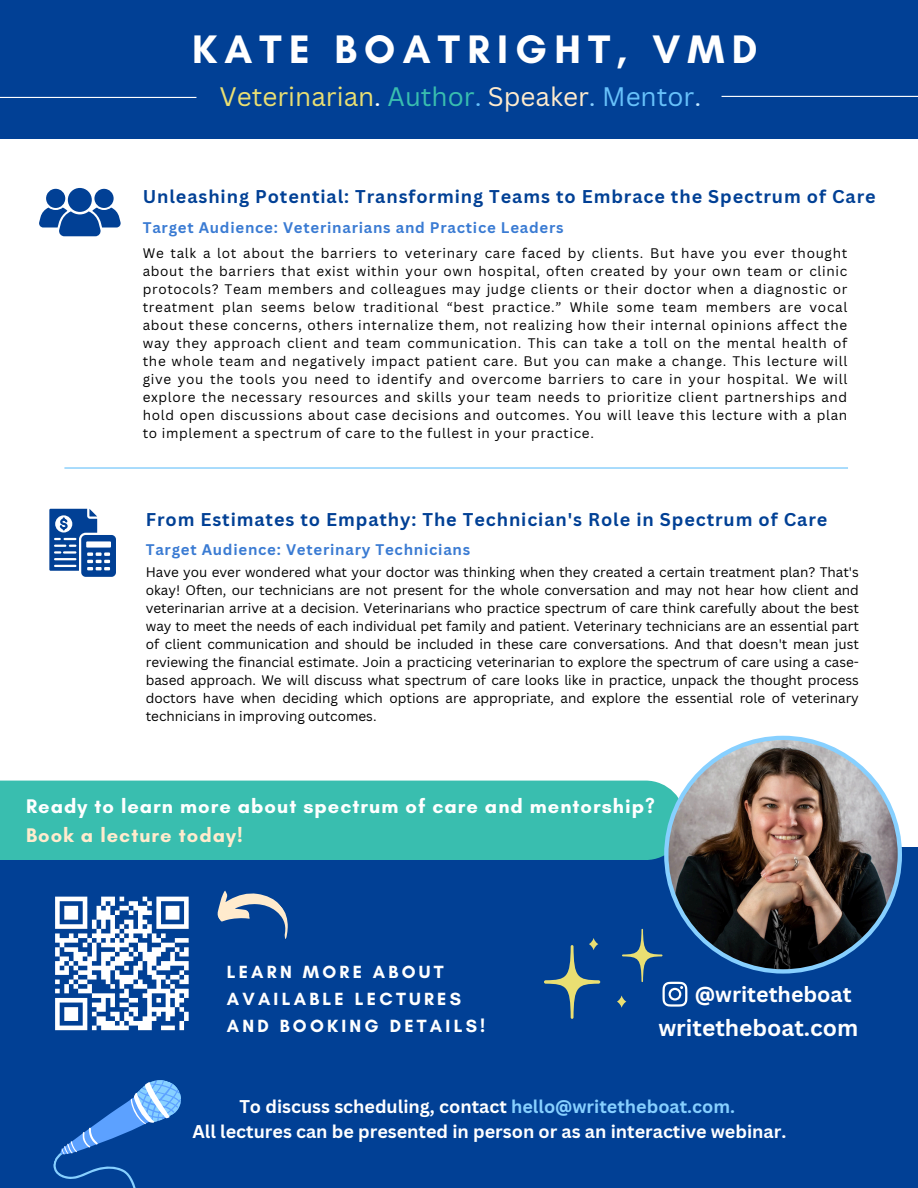
<style>
.page{position:relative;width:918px;height:1188px;background:#fff}
.page>*{position:absolute;margin:0;border:0;box-sizing:border-box;transform-origin:0 0}
.t1{font:700 40.5px "Glacial Indifference";letter-spacing:.18em;color:#fff}
.t2{font:26.1px "Canva Sans";color:#eadf72}
.t3{font:700 22.8px "Canva Sans";color:#fff}
.t4{font:700 21.3px "Canva Sans";color:#fff}
.t5{font:700 20.1px/29.2px "Glacial Indifference";letter-spacing:.05em;color:#fff}
.t6{font:700 18px "Canva Sans";letter-spacing:.05em;color:#014095}
.t7{font:700 18px/24.8px "Canva Sans";color:#fff;text-align:center}
.t8{font:700 18px/27px "Glacial Indifference";letter-spacing:.18em;color:#fff}
.t9{font:700 15px "Canva Sans";letter-spacing:.05em;color:#3a7bd3}
.t10{font:13.5px/18px "Canva Sans";letter-spacing:.025em;color:#000;text-align:justify}
.s1{color:#fff}
.s2{color:#39beaf}
.s3{color:#67c1fa}
.s4{color:#ffebcd}
.s5{color:#87d0ff}
.s6{color:#c6e9ff}
</style>
<div class="page">
<div style="left:0;top:0;width:918px;height:138px;background:#014095"></div>
<hr style="left:722px;top:96px;width:196px;height:1px;background:#fff">
<hr style="left:0;top:97px;width:196px;height:1px;background:#fff">
<hr style="left:64px;top:467px;width:784px;height:2px;background:#67c1fa">
<div style="left:68px;top:188px;width:24px;height:24px;background:#014095;border-radius:50%"></div>
<div style="left:46px;top:189px;width:19px;height:19px;background:#014095;border-radius:50%"></div>
<div style="left:94px;top:189px;width:20px;height:19px;background:#014095;border-radius:50%"></div>
<svg style="left:39px;top:208px;width:82px;height:28px"></svg>
<svg style="left:49px;top:509px;width:67px;height:68px"></svg>
<div style="left:0;top:847px;width:918px;height:341px;background:#014095"></div>
<svg style="left:55px;top:896px;width:134px;height:135px"></svg>
<svg style="left:217px;top:890px;width:71px;height:49px"></svg>
<svg style="left:544px;top:945px;width:56px;height:74px"></svg>
<svg style="left:622px;top:929px;width:65px;height:77px"></svg>
<svg style="left:617px;top:996px;width:9px;height:12px"></svg>
<svg style="left:589px;top:938px;width:9px;height:12px"></svg>
<div style="left:0;top:781px;width:664px;height:79px;background:#39beaf"></div>
<img style="left:664px;top:736px;width:238px;height:238px">
<svg style="left:53px;top:1080px;width:128px;height:108px"></svg>
<p class="t1" style="left:192px;top:25px;width:567px">KATE BOATRIGHT, VMD</p>
<h1 class="t2" style="left:220px;top:78px;width:483px">Veterinarian<span class="s1">.</span> <span class="s2">Author</span><span class="s3">.</span> <span class="s4">Speaker</span><span class="s5">.</span> <span class="s3">Mentor</span><span class="s6">.</span></h1>
<p class="t6" style="left:143px;top:184px;width:735px">Unleashing Potential: Transforming Teams to Embrace the Spectrum of Care</p>
<p class="t9" style="left:143px;top:217px;width:422px">Target Audience: Veterinarians and Practice Leaders</p>
<h2 class="t10" style="left:143px;top:243px;width:706px">We talk a lot about the barriers to veterinary care faced by clients. But have you ever thought about the barriers that exist within your own hospital, often created by your own team or clinic protocols? Team members and colleagues may judge clients or their doctor when a diagnostic or treatment plan seems below traditional “best practice.” While some team members are vocal about these concerns, others internalize them, not realizing how their internal opinions affect the way they approach client and team communication. This can take a toll on the mental health of the whole team and negatively impact patient care. But you can make a change. This lecture will give you the tools you need to identify and overcome barriers to care in your hospital. We will explore the necessary resources and skills your team needs to prioritize client partnerships and hold open discussions about case decisions and outcomes. You will leave this lecture with a plan to implement a spectrum of care to the fullest in your practice.</h2>
<p class="t6" style="left:146px;top:507px;width:683px">From Estimates to Empathy: The Technician's Role in Spectrum of Care</p>
<h6 class="t10" style="left:146px;top:563px;width:715px">Have you ever wondered what your doctor was thinking when they created a certain treatment plan? That's okay! Often, our technicians are not present for the whole conversation and may not hear how client and veterinarian arrive at a decision. Veterinarians who practice spectrum of care think carefully about the best way to meet the needs of each individual pet family and patient. Veterinary technicians are an essential part of client communication and should be included in these care conversations. And that doesn't mean just reviewing the financial estimate. Join a practicing veterinarian to explore the spectrum of care using a case&shy;based approach. We will discuss what spectrum of care looks like in practice, unpack the thought process doctors have when deciding which options are appropriate, and explore the essential role of veterinary technicians in improving outcomes.</h6>
<p class="t9" style="left:146px;top:539px;width:326px">Target Audience: Veterinary Technicians</p>
<p class="t5" style="left:26px;top:791px;width:630px">Ready to learn more about spectrum of care and mentorship?<br><span class="s4">Book a lecture today!</span></p>
<p class="t8" style="left:227px;top:959px;width:260px">LEARN MORE ABOUT<br>AVAILABLE LECTURES<br>AND BOOKING DETAILS!</p>
<p class="t4" style="left:695px;top:979px;width:158px">@writetheboat</p>
<p class="t3" style="left:658px;top:1011px;width:201px">writetheboat.com</p>
<h6 class="t7" style="left:192px;top:1094px;width:595px">To discuss scheduling, contact <span class="s5">hello@writetheboat.com.<br></span>All lectures can be presented in person or as an interactive webinar.</h6>
</div>
